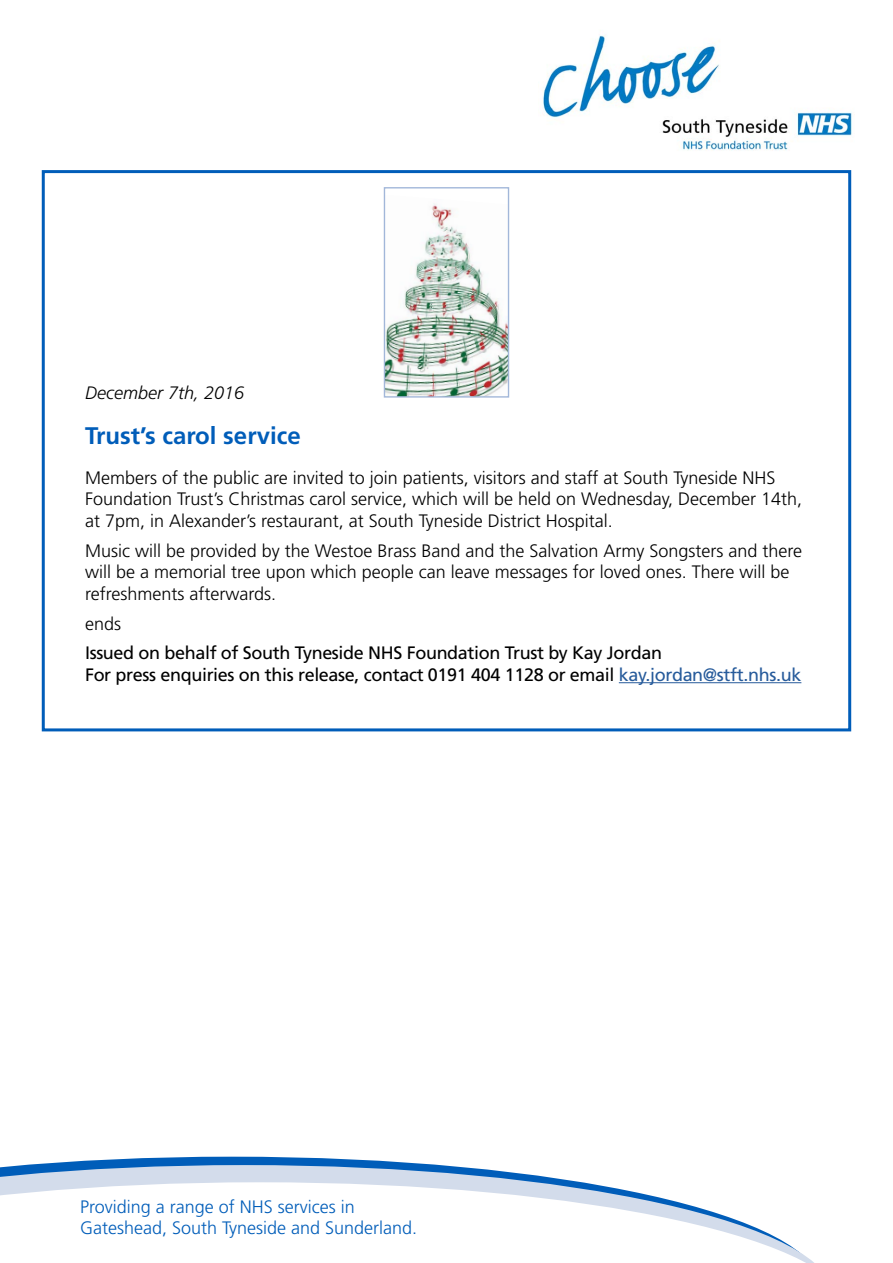
<style>
.page{position:relative;width:893px;height:1263px;background:#fff}
.page>*{position:absolute;margin:0;border:0;box-sizing:border-box;transform-origin:0 0}
.t1{font:700 24px "Frutiger";color:#005db9}
.t2{font:300 18px/21.6px "Frutiger";color:#000}
.t3{font:18px/21.6px "Frutiger";letter-spacing:-.02em;color:#000}
.t4{font:300 18px/21.6px "Frutiger";color:#005db9}
.t5{font:italic 300 18px "Frutiger";color:#000}
.s1{color:#275b9b}
</style>
<div class="page">
<img style="left:543px;top:35px;width:309px;height:116px">
<svg style="left:25px;top:1157px;width:414px;height:8px;fill:#005db9"></svg>
<svg style="left:0;top:1165px;width:580px;height:17px;background:#a7c2e1"></svg>
<svg style="left:0;top:1182px;width:814px;height:81px"></svg>
<div style="left:42px;top:170px;width:809px;height:561px;background:#fff;border:3px solid #005db9"></div>
<img style="left:386px;top:203px;width:121px;height:193px">
<div style="left:384px;top:187px;width:125px;height:211px;border:1px solid #a2b7d9"></div>
<hr style="left:619px;top:682px;width:182px;height:1px;background:#275b9b">
<p class="t5" style="left:85px;top:382px;width:161px">December 7th, 2016</p>
<h1 class="t1" style="left:85px;top:421px;width:217px">Trust’s carol service</h1>
<p class="t2" style="left:85px;top:466px;width:719px">Members of the public are invited to join patients, visitors and staff at South Tyneside NHS<br>Foundation Trust’s Christmas carol service, which will be held on Wednesday, December 14th, at 7pm, in Alexander’s restaurant, at South Tyneside District Hospital.</p>
<p class="t2" style="left:85px;top:540px;width:719px">Music will be provided by the Westoe Brass Band and the Salvation Army Songsters and there will be a memorial tree upon which people can leave messages for loved ones. There will be refreshments afterwards.</p>
<p class="t2" style="left:85px;top:613px;width:38px">ends</p>
<p class="t3" style="left:85px;top:642px;width:718px">Issued on behalf of South Tyneside NHS Foundation Trust by Kay Jordan<br>For press enquiries on this release, contact 0191 404 1128 or email <span class="s1">kay.jordan@stft.nhs.uk</span></p>
<p class="t4" style="left:80px;top:1196px;width:339px">Providing a range of NHS services in<br>Gateshead, South Tyneside and Sunderland.</p>
</div>
